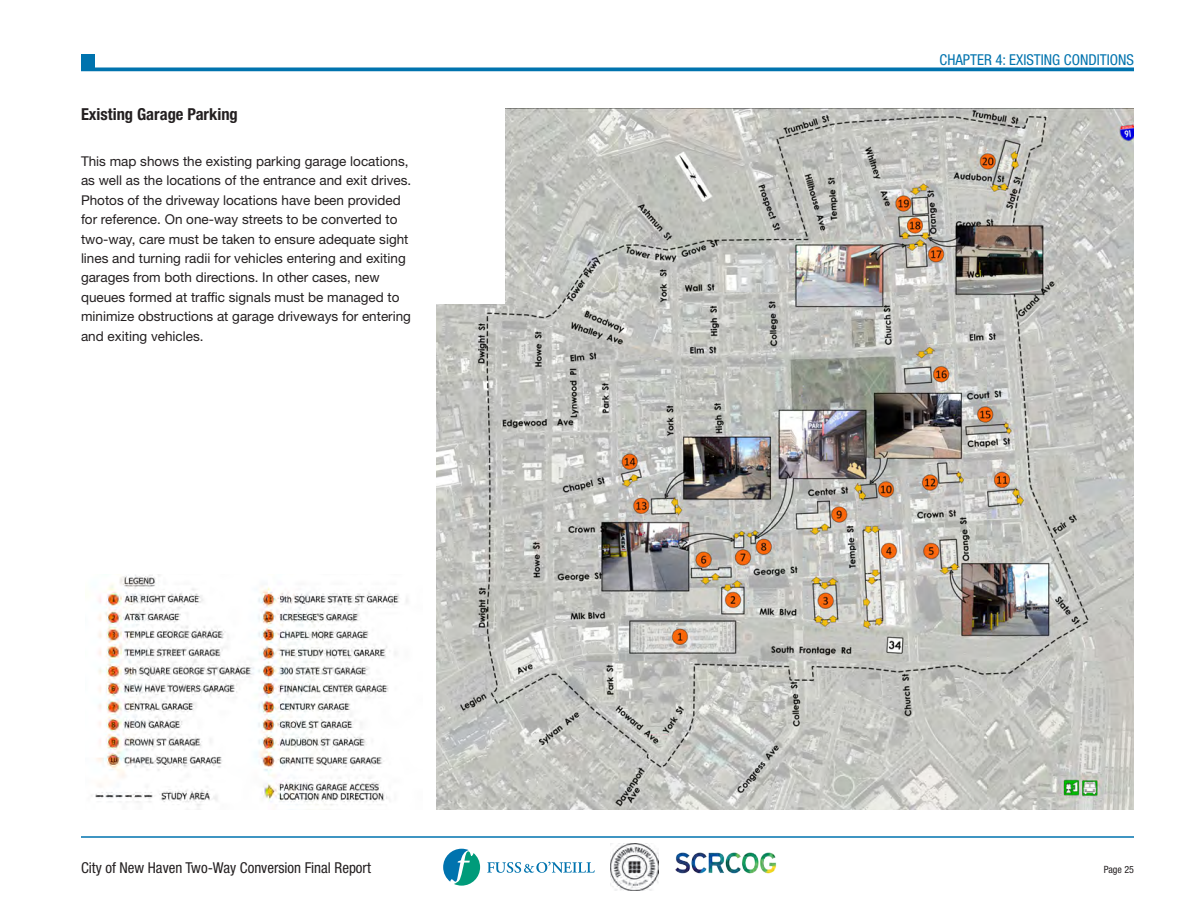
<style>
.page{position:relative;width:1188px;height:918px;background:#fff}
.page>*{position:absolute;margin:0;border:0;box-sizing:border-box;transform-origin:0 0}
.NH2way_Subhead{font:700 condensed 16.5px "Helvetica Neue LT Std";color:#231f20}
.t1{font:condensed 15px "Helvetica Neue LT Std";color:#231f20}
.t2{font:condensed 15px "Helvetica Neue LT Std";color:#0073ae}
.NH2way_Body{font:13.5px/19.5px "Helvetica Neue LT Std";color:#231f20}
.t3{font:condensed 10.05px "Helvetica Neue LT Std";color:#231f20}
</style>
<div class="page">
<img style="left:611px;top:843px;width:47px;height:48px">
<svg style="left:443px;top:849px;width:37px;height:37px"></svg>
<svg style="left:487px;top:862px;width:108px;height:11px"></svg>
<hr style="left:81px;top:68px;width:1053px;height:3px;background:#0073ae">
<img style="left:675px;top:852px;width:101px;height:22px">
<div style="left:81px;top:54px;width:13px;height:14px;background:#0073ae"></div>
<hr style="left:81px;top:836px;width:1053px;height:2px;background:#0073ae">
<img style="left:436px;top:108px;width:698px;height:702px">
<img style="left:91px;top:575px;width:317px;height:235px">
<div style="left:432px;top:90px;width:72px;height:213px;background:#fff"></div>
<p class="NH2way_Subhead" style="left:81px;top:104px;width:158px">Existing Garage Parking</p>
<p class="NH2way_Body" style="left:81px;top:151px;width:332px">This map shows the existing parking garage locations, as well as the locations of the entrance and exit drives.<br>Photos of the driveway locations have been provided for reference. On one-way streets to be converted to two-way, care must be taken to ensure adequate sight lines and turning radii for vehicles entering and exiting garages from both directions. In other cases, new queues formed at traffic signals must be managed to minimize obstructions at garage driveways for entering and exiting vehicles.</p>
<p class="t2" style="left:940px;top:51px;width:196px">CHAPTER 4: EXISTING CONDITIONS</p>
<p class="t1" style="left:81px;top:859px;width:291px">City of New Haven Two-Way Conversion Final Report</p>
<p class="t3" style="left:1104px;top:863px;width:32px">Page 25</p>
</div>
